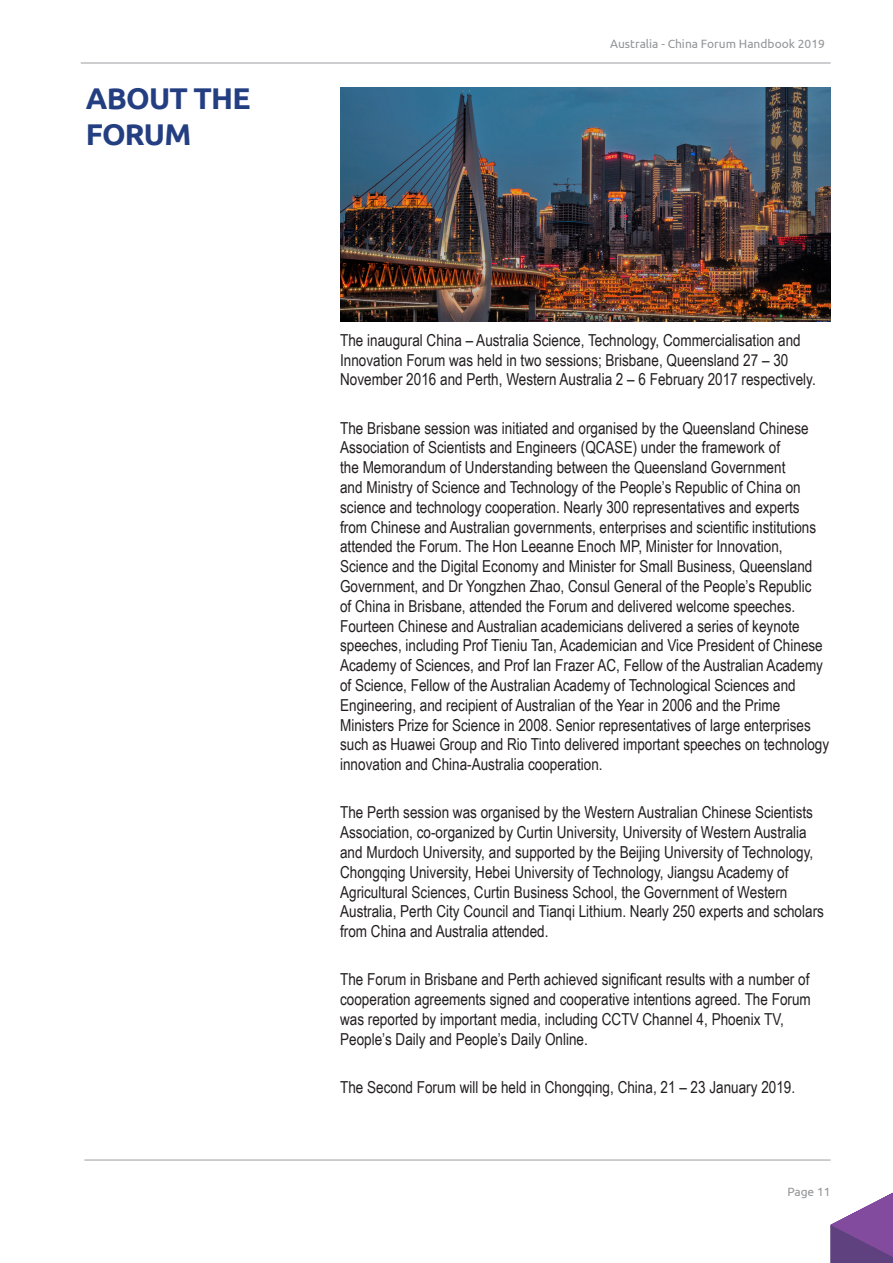
<style>
.page{position:relative;width:893px;height:1263px;background:#fff}
.page>*{position:absolute;margin:0;border:0;box-sizing:border-box;transform-origin:0 0}
.Heading_1{font:700 30px/36px "Ubuntu";letter-spacing:-.025em;color:#233e81}
.TOC_H2{font:16.5px/19.8px "Arial Narrow";color:#231f20}
.t1{font:12px "Ubuntu";color:#939598}
</style>
<div class="page">
<hr style="left:84px;top:1159px;width:747px;height:2px;background:#bcbdc0">
<hr style="left:81px;top:62px;width:750px;height:2px;background:#bcbdc0">
<svg style="left:831px;top:1192px;width:62px;height:71px"></svg>
<img style="left:340px;top:87px;width:491px;height:235px">
<p class="Heading_1" style="left:86px;top:80px;width:166px">ABOUT THE<br>FORUM</p>
<p class="t1" style="left:610px;top:37px;width:216px">Australia - China Forum Handbook 2019</p>
<p class="TOC_H2" style="left:340px;top:329px;width:477px">The inaugural China – Australia Science, Technology, Commercialisation and<br>Innovation Forum was held in two sessions; Brisbane, Queensland 27 – 30<br>November 2016 and Perth, Western Australia 2 – 6 February 2017 respectively.</p>
<p class="TOC_H2" style="left:340px;top:417px;width:491px">The Brisbane session was initiated and organised by the Queensland Chinese Association of Scientists and Engineers (QCASE) under the framework of<br>the Memorandum of Understanding between the Queensland Government<br>and Ministry of Science and Technology of the People’s Republic of China on science and technology cooperation. Nearly 300 representatives and experts from Chinese and Australian governments, enterprises and scientific institutions attended the Forum. The Hon Leeanne Enoch MP, Minister for Innovation, Science and the Digital Economy and Minister for Small Business, Queensland Government, and Dr Yongzhen Zhao, Consul General of the People’s Republic<br>of China in Brisbane, attended the Forum and delivered welcome speeches.<br>Fourteen Chinese and Australian academicians delivered a series of keynote speeches, including Prof Tieniu Tan, Academician and Vice President of Chinese Academy of Sciences, and Prof Ian Frazer AC, Fellow of the Australian Academy of Science, Fellow of the Australian Academy of Technological Sciences and Engineering, and recipient of Australian of the Year in 2006 and the Prime Ministers Prize for Science in 2008. Senior representatives of large enterprises such as Huawei Group and Rio Tinto delivered important speeches on technology innovation and China-Australia cooperation.</p>
<p class="TOC_H2" style="left:340px;top:802px;width:485px">The Perth session was organised by the Western Australian Chinese Scientists Association, co-organized by Curtin University, University of Western Australia and Murdoch University, and supported by the Beijing University of Technology, Chongqing University, Hebei University of Technology, Jiangsu Academy of Agricultural Sciences, Curtin Business School, the Government of Western Australia, Perth City Council and Tianqi Lithium. Nearly 250 experts and scholars from China and Australia attended.</p>
<p class="TOC_H2" style="left:340px;top:969px;width:472px">The Forum in Brisbane and Perth achieved significant results with a number of cooperation agreements signed and cooperative intentions agreed. The Forum was reported by important media, including CCTV Channel 4, Phoenix TV, People’s Daily and People’s Daily Online.</p>
<p class="TOC_H2" style="left:340px;top:1076px;width:457px">The Second Forum will be held in Chongqing, China, 21 – 23 January 2019.</p>
<p class="t1" style="left:787px;top:1184px;width:45px">Page 11</p>
</div>
